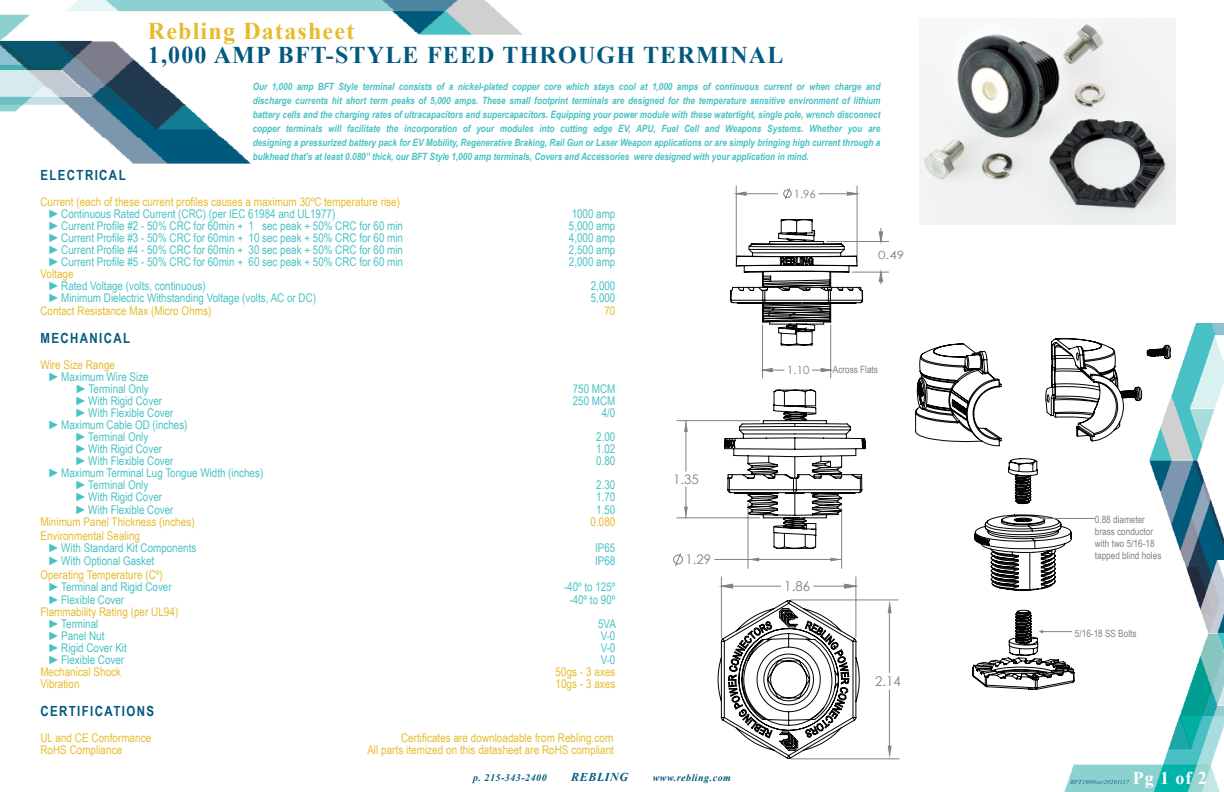
<style>
.page{position:relative;width:1224px;height:792px;background:#fff}
.page>*{position:absolute;margin:0;border:0;box-sizing:border-box;transform-origin:0 0}
.t1{font:700 24px/24px "Times New Roman";letter-spacing:.05em;color:#00597e}
.t2{font:700 18px "Times New Roman";color:#fff}
.t3{font:700 14px "Arial Narrow";letter-spacing:.1em;color:#00597e}
.t4{font:13.6px "Century Gothic";color:#808181}
.t5{font:13.2px "Century Gothic";color:#808181}
.t6{font:12px "Arial Narrow";color:#48c2c4}
.t7{font:12px "Arial Narrow";letter-spacing:.005em;color:#e7bb2b}
.t8{font:italic 700 12px "Times New Roman";letter-spacing:.05em;color:#00597e}
.t9{font:11.2px "Century Gothic";color:#808181}
.t10{font:11.2px "Century Gothic";color:#808181;scale:1.2 1}
.t11{font:italic 700 10px/14px "Arial Narrow";color:#48c2c4;text-align:justify}
.t12{font:10px/12px "Arial Narrow";color:#808181}
.t13{font:italic 700 10px "Times New Roman";letter-spacing:.05em;color:#00597e}
.t14{font:italic 6px "Times New Roman";letter-spacing:.05em;color:#00597e}
.s1{color:#e7bb2b}
</style>
<div class="page">
<img style="left:0;top:0;width:522px;height:164px">
<img style="left:1064px;top:323px;width:160px;height:469px">
<img style="left:919px;top:19px;width:256px;height:205px">
<svg style="left:673px;top:553px;width:10px;height:13px"></svg>
<hr style="left:677px;top:420px;width:83px;height:1px;background:#808181">
<hr style="left:677px;top:518px;width:83px;height:1px;background:#808181">
<hr style="left:686px;top:421px;width:1px;height:50px;background:#808181">
<hr style="left:686px;top:487px;width:1px;height:31px;background:#808181">
<hr style="left:748px;top:504px;width:1px;height:64px;background:#808181">
<hr style="left:841px;top:508px;width:1px;height:60px;background:#808181">
<hr style="left:715px;top:559px;width:33px;height:1px;background:#808181">
<hr style="left:748px;top:559px;width:94px;height:1px;background:#808181">
<svg style="left:830px;top:558px;width:12px;height:3px"></svg>
<svg style="left:748px;top:558px;width:11px;height:3px"></svg>
<svg style="left:684px;top:507px;width:4px;height:11px"></svg>
<svg style="left:684px;top:421px;width:4px;height:11px"></svg>
<svg style="left:724px;top:389px;width:142px;height:160px"></svg>
<hr style="left:721px;top:577px;width:1px;height:61px;background:#808181">
<hr style="left:856px;top:577px;width:1px;height:61px;background:#808181">
<svg style="left:721px;top:584px;width:136px;height:5px"></svg>
<svg style="left:718px;top:600px;width:142px;height:159px"></svg>
<hr style="left:791px;top:600px;width:107px;height:1px;background:#808181">
<hr style="left:791px;top:759px;width:108px;height:1px;background:#808181">
<svg style="left:888px;top:600px;width:4px;height:159px"></svg>
<hr style="left:889px;top:612px;width:1px;height:61px;background:#808181">
<hr style="left:889px;top:690px;width:1px;height:61px;background:#808181">
<svg style="left:915px;top:338px;width:255px;height:352px"></svg>
<svg style="left:1039px;top:630px;width:33px;height:4px"></svg>
<svg style="left:1039px;top:516px;width:7px;height:4px"></svg>
<hr style="left:1046px;top:518px;width:49px;height:1px;background:#808181">
<hr style="left:762px;top:325px;width:1px;height:53px;background:#808181">
<hr style="left:830px;top:325px;width:1px;height:53px;background:#808181">
<hr style="left:736px;top:186px;width:1px;height:77px;background:#808181">
<hr style="left:857px;top:186px;width:1px;height:77px;background:#808181">
<hr style="left:852px;top:272px;width:37px;height:1px;background:#808181">
<hr style="left:827px;top:241px;width:62px;height:1px;background:#808181">
<svg style="left:730px;top:188px;width:153px;height:184px"></svg>
<p class="t1" style="left:148px;top:19px;width:637px"><span class="s1">Rebling Datasheet<br></span>1,000 AMP BFT-STYLE FEED THROUGH TERMINAL</p>
<p class="t11" style="left:253px;top:79px;width:629px">Our 1,000 amp BFT Style terminal consists of a nickel-plated copper core which stays cool at 1,000 amps of continuous current or when charge and discharge currents hit short term peaks of 5,000 amps. These small footprint terminals are designed for the temperature sensitive environment of lithium battery cells and the charging rates of ultracapacitors and supercapacitors. Equipping your power module with these watertight, single pole, wrench disconnect copper terminals will facilitate the incorporation of your modules into cutting edge EV, APU, Fuel Cell and Weapons Systems. Whether you are designing a pressurized battery pack for EV Mobility, Regenerative Braking, Rail Gun or Laser Weapon applications or are simply bringing high current through a bulkhead that’s at least 0.080” thick, our BFT Style 1,000 amp terminals, Covers and Accessories were designed with your application in mind.</p>
<p class="t3" style="left:40px;top:164px;width:87px">ELECTRICAL</p>
<p class="t7" style="left:40px;top:193px;width:361px">Current (each of these current profiles causes a maximum 30ºC temperature rise)</p>
<p class="t6" style="left:49px;top:205px;width:287px">►Continuous Rated Current (CRC) (per IEC 61984 and UL1977)</p>
<p class="t6" style="left:572px;top:205px;width:45px">1000 amp</p>
<p class="t6" style="left:49px;top:217px;width:355px">►Current Profile #2 - 50% CRC for 60min + 1 sec peak + 50% CRC for 60 min</p>
<p class="t6" style="left:569px;top:217px;width:48px">5,000 amp</p>
<p class="t6" style="left:49px;top:229px;width:355px">►Current Profile #3 - 50% CRC for 60min + 10 sec peak + 50% CRC for 60 min</p>
<p class="t6" style="left:569px;top:229px;width:48px">4,000 amp</p>
<p class="t6" style="left:49px;top:241px;width:355px">►Current Profile #4 - 50% CRC for 60min + 30 sec peak + 50% CRC for 60 min</p>
<p class="t6" style="left:569px;top:241px;width:48px">2,500 amp</p>
<p class="t6" style="left:49px;top:253px;width:355px">►Current Profile #5 - 50% CRC for 60min + 60 sec peak + 50% CRC for 60 min</p>
<p class="t6" style="left:569px;top:253px;width:48px">2,000 amp</p>
<p class="t7" style="left:40px;top:265px;width:35px">Voltage</p>
<p class="t6" style="left:49px;top:277px;width:158px">►Rated Voltage (volts, continuous)</p>
<p class="t6" style="left:591px;top:277px;width:26px">2,000</p>
<p class="t6" style="left:49px;top:289px;width:268px">►Minimum Dielectric Withstanding Voltage (volts, AC or DC)</p>
<p class="t6" style="left:591px;top:289px;width:26px">5,000</p>
<p class="t7" style="left:40px;top:302px;width:173px">Contact Resistance Max (Micro Ohms)</p>
<p class="t7" style="left:604px;top:302px;width:13px">70</p>
<p class="t3" style="left:40px;top:327px;width:91px">MECHANICAL</p>
<p class="t7" style="left:40px;top:356px;width:76px">Wire Size Range</p>
<p class="t6" style="left:49px;top:368px;width:101px">►Maximum Wire Size</p>
<p class="t6" style="left:77px;top:380px;width:74px">►Terminal Only</p>
<p class="t6" style="left:573px;top:380px;width:44px">750 MCM</p>
<p class="t6" style="left:76px;top:392px;width:87px">►With Rigid Cover</p>
<p class="t6" style="left:573px;top:392px;width:44px">250 MCM</p>
<p class="t6" style="left:76px;top:404px;width:99px">►With Flexible Cover</p>
<p class="t6" style="left:602px;top:404px;width:15px">4/0</p>
<p class="t6" style="left:49px;top:416px;width:140px">►Maximum Cable OD (inches)</p>
<p class="t6" style="left:76px;top:428px;width:74px">►Terminal Only</p>
<p class="t6" style="left:596px;top:428px;width:21px">2.00</p>
<p class="t6" style="left:76px;top:440px;width:87px">►With Rigid Cover</p>
<p class="t6" style="left:596px;top:440px;width:21px">1.02</p>
<p class="t6" style="left:76px;top:452px;width:99px">►With Flexible Cover</p>
<p class="t6" style="left:596px;top:452px;width:21px">0.80</p>
<p class="t6" style="left:49px;top:464px;width:215px">►Maximum Terminal Lug Tongue Width (inches)</p>
<p class="t6" style="left:76px;top:476px;width:74px">►Terminal Only</p>
<p class="t6" style="left:596px;top:476px;width:21px">2.30</p>
<p class="t6" style="left:76px;top:488px;width:87px">►With Rigid Cover</p>
<p class="t6" style="left:596px;top:488px;width:21px">1.70</p>
<p class="t6" style="left:76px;top:501px;width:99px">►With Flexible Cover</p>
<p class="t6" style="left:596px;top:501px;width:21px">1.50</p>
<p class="t7" style="left:40px;top:513px;width:156px">Minimum Panel Thickness (inches)</p>
<p class="t7" style="left:591px;top:513px;width:26px">0.080</p>
<p class="t7" style="left:40px;top:527px;width:101px">Environmental Sealing</p>
<p class="t6" style="left:49px;top:539px;width:148px">►With Standard Kit Components</p>
<p class="t6" style="left:595px;top:539px;width:22px">IP65</p>
<p class="t6" style="left:49px;top:552px;width:106px">►With Optional Gasket</p>
<p class="t6" style="left:595px;top:552px;width:22px">IP68</p>
<p class="t7" style="left:40px;top:566px;width:124px">Operating Temperature (Cº)</p>
<p class="t6" style="left:49px;top:578px;width:124px">►Terminal and Rigid Cover</p>
<p class="t6" style="left:564px;top:578px;width:53px">-40º to 125º</p>
<p class="t6" style="left:49px;top:591px;width:76px">►Flexible Cover</p>
<p class="t6" style="left:569px;top:591px;width:48px">-40º to 90º</p>
<p class="t7" style="left:40px;top:603px;width:139px">Flammability Rating (per UL94)</p>
<p class="t6" style="left:49px;top:615px;width:51px">►Terminal</p>
<p class="t6" style="left:598px;top:615px;width:19px">5VA</p>
<p class="t6" style="left:49px;top:627px;width:57px">►Panel Nut</p>
<p class="t6" style="left:601px;top:627px;width:16px">V-0</p>
<p class="t6" style="left:49px;top:639px;width:79px">►Rigid Cover Kit</p>
<p class="t6" style="left:601px;top:639px;width:16px">V-0</p>
<p class="t6" style="left:49px;top:651px;width:76px">►Flexible Cover</p>
<p class="t6" style="left:601px;top:651px;width:16px">V-0</p>
<p class="t7" style="left:40px;top:663px;width:82px">Mechanical Shock</p>
<p class="t7" style="left:556px;top:663px;width:61px">50gs - 3 axes</p>
<p class="t7" style="left:40px;top:675px;width:41px">Vibration</p>
<p class="t7" style="left:556px;top:675px;width:61px">10gs - 3 axes</p>
<p class="t3" style="left:40px;top:700px;width:115px">CERTIFICATIONS</p>
<p class="t7" style="left:40px;top:729px;width:112px">UL and CE Conformance</p>
<p class="t7" style="left:401px;top:729px;width:214px">Certificates are downloadable from Rebling.com</p>
<p class="t7" style="left:40px;top:741px;width:83px">RoHS Compliance</p>
<p class="t7" style="left:367px;top:741px;width:248px">All parts itemized on this datasheet are RoHS compliant</p>
<p class="t13" style="left:473px;top:770px;width:75px">p. 215-343-2400</p>
<p class="t8" style="left:571px;top:768px;width:58px">REBLING</p>
<p class="t13" style="left:653px;top:770px;width:80px">www.rebling.com</p>
<p class="t14" style="left:1071px;top:778px;width:60px">BFT1000ver20201117</p>
<p class="t2" style="left:1133px;top:765px;width:75px">Pg 1 of 2</p>
<p class="t9" style="left:794px;top:186px;width:24px">1.96</p>
<p class="t10" style="left:878px;top:247px;width:23px">0.49</p>
<p class="t9" style="left:787px;top:362px;width:24px">1.10</p>
<p class="t12" style="left:833px;top:363px;width:47px">Across Flats</p>
<p class="t5" style="left:673px;top:470px;width:27px">1.35</p>
<p class="t12" style="left:1095px;top:513px;width:68px">0.88 diameter brass conductor with two 5/16-18 tapped blind holes</p>
<p class="t5" style="left:685px;top:550px;width:27px">1.29</p>
<p class="t4" style="left:784px;top:577px;width:27px">1.86</p>
<p class="t12" style="left:1075px;top:627px;width:63px">5/16-18 SS Bolts</p>
<p class="t4" style="left:875px;top:672px;width:27px">2.14</p>
</div>
